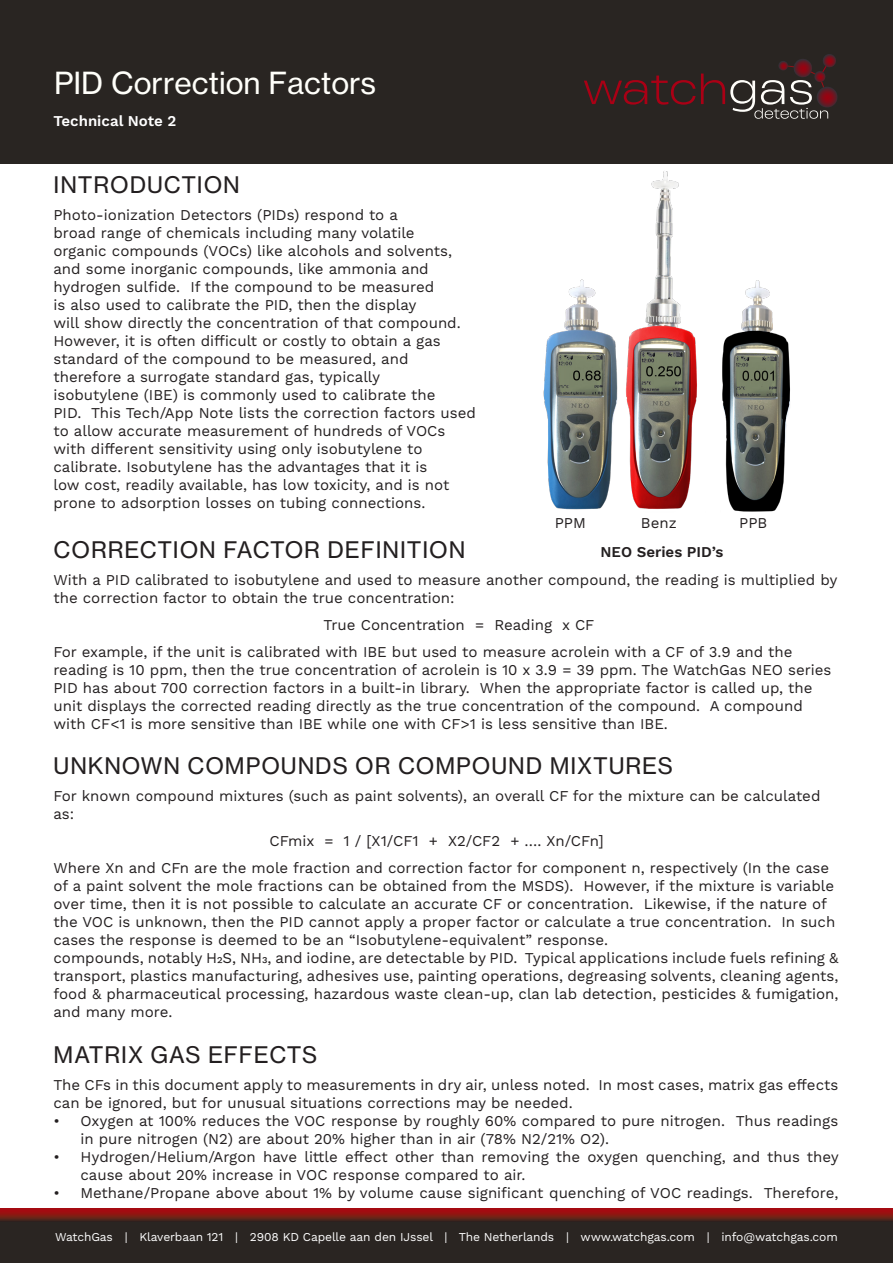
<style>
.page{position:relative;width:893px;height:1263px;background:#fff}
.page>*{position:absolute;margin:0;border:0;box-sizing:border-box;transform-origin:0 0}
.t1{font:30px "N Haas Grotesk TX Pro 55 Rg";color:#fffffa}
.t2{font:22.5px "N Haas Grotesk TX Pro 55 Rg";letter-spacing:.04em;color:#231f20}
.t3{font:15px/18px "Work Sans";color:#231f20}
.t4{font:600 15px "Work Sans";color:#fff}
.t5{font:600 15px "Work Sans";color:#231f20}
.t6{font:12px "Work Sans";letter-spacing:-.01em;color:#fff}
</style>
<div class="page">
<div style="left:0;top:1209px;width:893px;height:54px;background:#2a2522"></div>
<svg style="left:0;top:1209px;width:893px;height:12px"></svg>
<div style="left:0;top:0;width:893px;height:164px;background:#292522"></div>
<svg style="left:584px;top:76px;width:111px;height:29px"></svg>
<svg style="left:701px;top:54px;width:136px;height:65px"></svg>
<img style="left:543px;top:279px;width:75px;height:231px">
<img style="left:626px;top:171px;width:71px;height:338px">
<img style="left:722px;top:280px;width:68px;height:232px">
<p class="t1" style="left:54px;top:64px;width:324px">PID Correction Factors</p>
<p class="t4" style="left:53px;top:113px;width:124px">Technical Note 2</p>
<p class="t2" style="left:54px;top:171px;width:188px">INTRODUCTION</p>
<p class="t3" style="left:53px;top:207px;width:424px">Photo-ionization Detectors (PIDs) respond to a<br>broad range of chemicals including many volatile<br>organic compounds (VOCs) like alcohols and solvents, and some inorganic compounds, like ammonia and hydrogen sulfide. If the compound to be measured<br>is also used to calibrate the PID, then the display<br>will show directly the concentration of that compound.<br>However, it is often difficult or costly to obtain a gas standard of the compound to be measured, and therefore a surrogate standard gas, typically<br>isobutylene (IBE) is commonly used to calibrate the<br>PID. This Tech/App Note lists the correction factors used to allow accurate measurement of hundreds of VOCs with different sensitivity using only isobutylene to calibrate. Isobutylene has the advantages that it is<br>low cost, readily available, has low toxicity, and is not prone to adsorption losses on tubing connections.</p>
<p class="t2" style="left:54px;top:536px;width:413px">CORRECTION FACTOR DEFINITION</p>
<p class="t3" style="left:53px;top:572px;width:786px">With a PID calibrated to isobutylene and used to measure another compound, the reading is multiplied by the correction factor to obtain the true concentration:</p>
<p class="t3" style="left:323px;top:617px;width:272px">True Concentration = Reading x CF</p>
<p class="t3" style="left:53px;top:644px;width:780px">For example, if the unit is calibrated with IBE but used to measure acrolein with a CF of 3.9 and the reading is 10 ppm, then the true concentration of acrolein is 10 x 3.9 = 39 ppm. The WatchGas NEO series PID has about 700 correction factors in a built-in library. When the appropriate factor is called up, the unit displays the corrected reading directly as the true concentration of the compound. A compound with CF&lt;1 is more sensitive than IBE while one with CF&gt;1 is less sensitive than IBE.</p>
<p class="t2" style="left:54px;top:752px;width:621px">UNKNOWN COMPOUNDS OR COMPOUND MIXTURES</p>
<p class="t3" style="left:53px;top:788px;width:768px">For known compound mixtures (such as paint solvents), an overall CF for the mixture can be calculated as:</p>
<p class="t3" style="left:269px;top:833px;width:336px">CFmix = 1 / [X1/CF1 + X2/CF2 + …. Xn/CFn]</p>
<p class="t3" style="left:53px;top:860px;width:783px">Where Xn and CFn are the mole fraction and correction factor for component n, respectively (In the case of a paint solvent the mole fractions can be obtained from the MSDS). However, if the mixture is variable over time, then it is not possible to calculate an accurate CF or concentration. Likewise, if the nature of the VOC is unknown, then the PID cannot apply a proper factor or calculate a true concentration. In such cases the response is deemed to be an “Isobutylene-equivalent” response.</p>
<p class="t3" style="left:53px;top:950px;width:786px;text-align:justify">compounds, notably H2S, NH3, and iodine, are detectable by PID. Typical applications include fuels refining &amp; transport, plastics manufacturing, adhesives use, painting operations, degreasing solvents, cleaning agents, food &amp; pharmaceutical processing, hazardous waste clean-up, clan lab detection, pesticides &amp; fumigation, and many more.</p>
<p class="t2" style="left:54px;top:1040px;width:265px">MATRIX GAS EFFECTS</p>
<p class="t3" style="left:53px;top:1076px;width:786px">The CFs in this document apply to measurements in dry air, unless noted. In most cases, matrix gas effects can be ignored, but for unusual situations corrections may be needed.</p>
<p class="t3" style="left:80px;top:1112px;width:759px;text-indent:-27px">• Oxygen at 100% reduces the VOC response by roughly 60% compared to pure nitrogen. Thus readings in pure nitrogen (N2) are about 20% higher than in air (78% N2/21% O2).</p>
<p class="t3" style="left:80px;top:1148px;width:760px;text-indent:-27px">• Hydrogen/Helium/Argon have little effect other than removing the oxygen quenching, and thus they cause about 20% increase in VOC response compared to air.</p>
<p class="t3" style="left:53px;top:1184px;width:786px">• Methane/Propane above about 1% by volume cause significant quenching of VOC readings. Therefore,</p>
<p class="t3" style="left:555px;top:514px;width:33px">PPM</p>
<p class="t3" style="left:641px;top:514px;width:37px">Benz</p>
<p class="t3" style="left:739px;top:514px;width:30px">PPB</p>
<p class="t5" style="left:601px;top:543px;width:124px">NEO Series PID’s</p>
<p class="t6" style="left:55px;top:1229px;width:784px">WatchGas | Klaverbaan 121 | 2908 KD Capelle aan den IJssel | The Netherlands | www.watchgas.com | info@watchgas.com</p>
</div>
